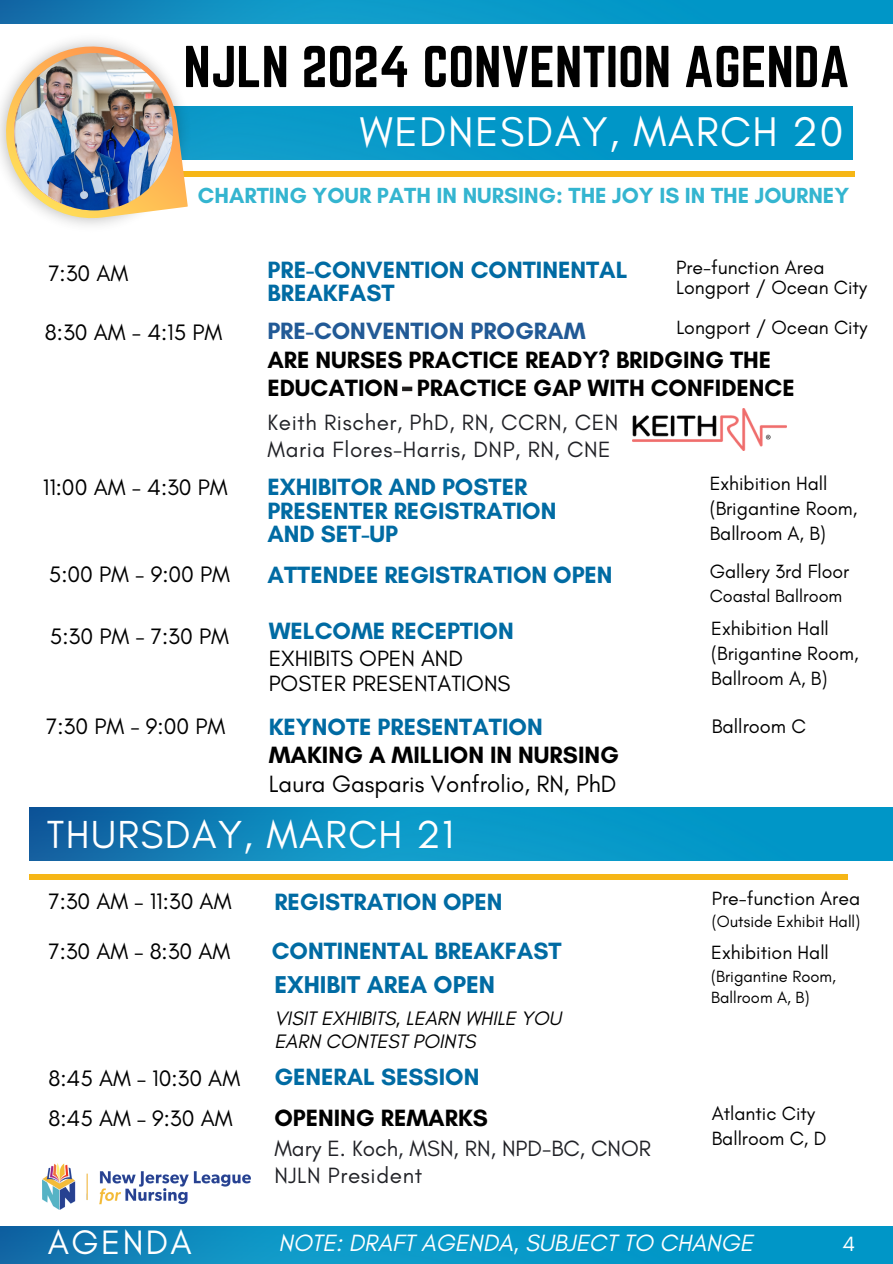
<style>
.page{position:relative;width:893px;height:1264px;background:#fff}
.page>*{position:absolute;margin:0;border:0;box-sizing:border-box;transform-origin:0 0}
.t1{font:51.45px "Norwester";color:#000}
.t2{font:42.15px "Glacial Indifference";letter-spacing:.035em;color:#fff}
.t3{font:39.75px "Glacial Indifference";letter-spacing:.035em;color:#fff}
.t4{font:34.5px "Glacial Indifference";letter-spacing:.07em;color:#fff}
.t5{font:700 24.75px "Glacial Indifference";color:#006ba3}
.t6{font:700 24px/23.7px "Glacial Indifference";color:#006ba3}
.t7{font:700 24px/28.2px "Glacial Indifference";color:#000}
.t8{font:italic 24px "Glacial Indifference";color:#fff}
.t9{font:24px "Glacial Indifference";color:#000}
.t10{font:700 24px "Glacial Indifference";color:#225a96}
.t11{font:22.8px "Glacial Indifference";color:#000}
.t12{font:22.5px/27px "Glacial Indifference";letter-spacing:.025em;color:#212227}
.t13{font:22.5px/27px "Glacial Indifference";color:#212227}
.t14{font:22.5px/24.8px "Glacial Indifference";color:#000}
.t15{font:700 22.2px "Glacial Indifference";color:#34b5d0}
.t16{font:21px "Glacial Indifference";color:#fff}
.t17{font:19.95px "Glacial Indifference";color:#000}
.t18{font:italic 19.8px/22.5px "Glacial Indifference";color:#000}
.t19{font:19.5px/24.8px "Glacial Indifference";color:#000}
.t20{font:18px "Glacial Indifference";color:#000}
.t21{font:16.5px/21.3px "Glacial Indifference";color:#000}
.s1{color:#006ba3}
</style>
<div class="page">
<div style="left:56px;top:172px;width:798px;height:5px;background:#f6b616"></div>
<img style="left:233px;top:106px;width:618px;height:53px">
<div style="left:29px;top:874px;width:818px;height:5px;background:#f6b616"></div>
<img style="left:42px;top:1163px;width:208px;height:46px">
<img style="left:0;top:23px;width:233px;height:202px">
<svg style="left:4px;top:44px;width:184px;height:176px"></svg>
<img style="left:4px;top:45px;width:175px;height:175px">
<img style="left:15px;top:53px;width:158px;height:157px;border-radius:50%">
<img style="left:0;top:1226px;width:892px;height:37px">
<img style="left:29px;top:807px;width:863px;height:53px">
<img style="left:632px;top:408px;width:154px;height:43px">
<img style="left:0;top:0;width:892px;height:23px">
<div style="left:402px;top:386px;width:10px;height:5px;background:#201f1f"></div>
<p class="t1" style="left:183px;top:36px;width:667px">NJLN 2024 CONVENTION AGENDA</p>
<p class="t11" style="left:48px;top:259px;width:81px">7:30 AM</p>
<p class="t2" style="left:360px;top:106px;width:485px">WEDNESDAY, MARCH 20</p>
<p class="t15" style="left:198px;top:182px;width:652px">CHARTING YOUR PATH IN NURSING: THE JOY IS IN THE JOURNEY</p>
<h4 class="t6" style="left:267px;top:257px;width:361px">PRE-CONVENTION CONTINENTAL<br>BREAKFAST</h4>
<p class="t19" style="left:676px;top:256px;width:192px;line-height:20.2px">Pre-function Area<br>Longport / Ocean City</p>
<p class="t11" style="left:45px;top:318px;width:179px">8:30 AM - 4:15 PM</p>
<p class="t10" style="left:267px;top:316px;width:320px">PRE-CONVENTION PROGRAM</p>
<p class="t19" style="left:676px;top:314px;width:192px">Longport / Ocean City</p>
<h5 class="t7" style="left:267px;top:345px;width:529px">ARE NURSES PRACTICE READY? BRIDGING THE<br>EDUCATION PRACTICE GAP WITH CONFIDENCE</h5>
<p class="t12" style="left:267px;top:408px;width:352px">Keith Rischer, PhD, RN, CCRN, CEN<br>Maria Flores-Harris, DNP, RN, CNE</p>
<h5 class="t11" style="left:43px;top:473px;width:186px">11:00 AM - 4:30 PM</h5>
<h4 class="t6" style="left:267px;top:474px;width:290px">EXHIBITOR AND POSTER<br>PRESENTER REGISTRATION<br>AND SET-UP</h4>
<p class="t11" style="left:49px;top:560px;width:183px">5:00 PM - 9:00 PM</p>
<p class="t6" style="left:267px;top:563px;width:346px">ATTENDEE REGISTRATION OPEN</p>
<h6 class="t11" style="left:50px;top:622px;width:180px">5:30 PM - 7:30 PM</h6>
<h5 class="t6" style="left:269px;top:619px;width:246px">WELCOME RECEPTION</h5>
<h5 class="t14" style="left:269px;top:646px;width:243px">EXHIBITS OPEN AND<br>POSTER PRESENTATIONS</h5>
<p class="t11" style="left:46px;top:712px;width:180px">7:30 PM - 9:00 PM</p>
<h4 class="t7" style="left:269px;top:712px;width:352px"><span class="s1">KEYNOTE PRESENTATION<br></span>MAKING A MILLION IN NURSING</h4>
<h6 class="t9" style="left:269px;top:769px;width:349px">Laura Gasparis Vonfrolio, RN, PhD</h6>
<p class="t3" style="left:47px;top:810px;width:408px">THURSDAY, MARCH 21</p>
<p class="t11" style="left:48px;top:887px;width:184px">7:30 AM – 11:30 AM</p>
<h5 class="t6" style="left:274px;top:889px;width:230px">REGISTRATION OPEN</h5>
<p class="t11" style="left:48px;top:937px;width:183px">7:30 AM – 8:30 AM</p>
<h2 class="t6" style="left:272px;top:938px;width:291px">CONTINENTAL BREAKFAST</h2>
<h4 class="t5" style="left:274px;top:969px;width:222px">EXHIBIT AREA OPEN</h4>
<p class="t18" style="left:274px;top:1006px;width:288px">VISIT EXHIBITS, LEARN WHILE YOU<br>EARN CONTEST POINTS</p>
<p class="t11" style="left:48px;top:1064px;width:193px">8:45 AM – 10:30 AM</p>
<p class="t6" style="left:274px;top:1065px;width:206px">GENERAL SESSION</p>
<h4 class="t11" style="left:48px;top:1103px;width:186px">8:45 AM – 9:30 AM</h4>
<h4 class="t7" style="left:274px;top:1103px;width:215px">OPENING REMARKS</h4>
<p class="t13" style="left:274px;top:1134px;width:378px">Mary E. Koch, MSN, RN, NPD-BC, CNOR<br>NJLN President</p>
<p class="t19" style="left:709px;top:471px;width:119px">Exhibition Hall</p>
<h5 class="t19" style="left:709px;top:496px;width:149px">(Brigantine Room,<br>Ballroom A, B)</h5>
<h5 class="t19" style="left:709px;top:559px;width:141px">Gallery 3rd Floor</h5>
<p class="t20" style="left:709px;top:585px;width:134px">Coastal Ballroom</p>
<p class="t19" style="left:711px;top:616px;width:119px">Exhibition Hall</p>
<h6 class="t19" style="left:711px;top:641px;width:149px">(Brigantine Room,<br>Ballroom A, B)</h6>
<h4 class="t17" style="left:711px;top:714px;width:96px">Ballroom C</h4>
<h5 class="t19" style="left:711px;top:885px;width:150px">Pre-function Area</h5>
<h5 class="t21" style="left:711px;top:910px;width:150px">(Outside Exhibit Hall)</h5>
<h5 class="t19" style="left:711px;top:939px;width:119px">Exhibition Hall</h5>
<h5 class="t21" style="left:711px;top:965px;width:126px">(Brigantine Room,<br>Ballroom A, B)</h5>
<h4 class="t19" style="left:711px;top:1100px;width:116px">Atlantic City<br>Ballroom C, D</h4>
<h4 class="t4" style="left:48px;top:1221px;width:145px">AGENDA</h4>
<h4 class="t8" style="left:278px;top:1228px;width:476px">NOTE: DRAFT AGENDA, SUBJECT TO CHANGE</h4>
<h3 class="t16" style="left:842px;top:1231px;width:14px">4</h3>
</div>
